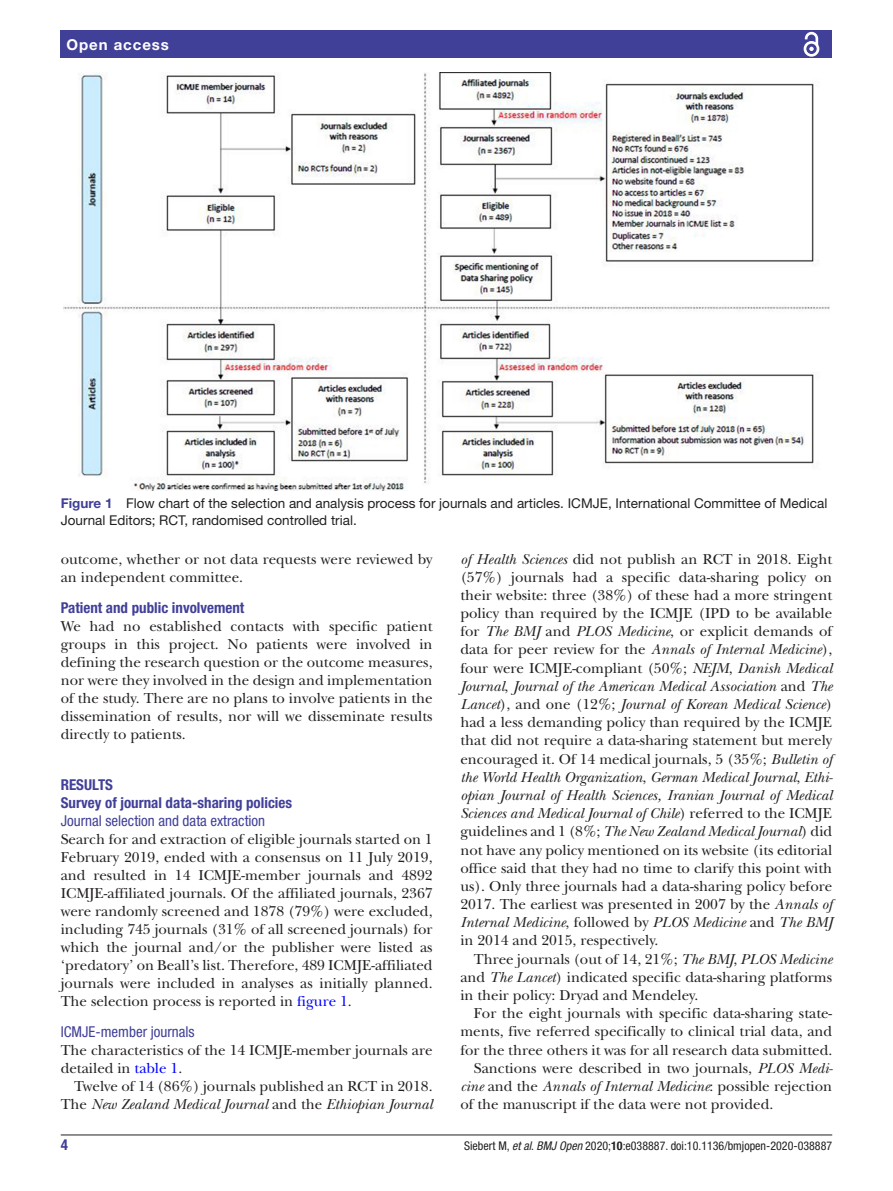
<style>
.page{position:relative;width:893px;height:1191px;background:#fff}
.page>*{position:absolute;margin:0;border:0;box-sizing:border-box;transform-origin:0 0}
.t1{font:15px/18.1px "New Baskerville";color:#231f20;text-align:justify}
.t2{font:700 condensed 15px/18px "Helvetica Neue LT Std";color:#414099}
.t3{font:condensed 15px "Helvetica Neue LT Std";color:#414099}
.t4{font:italic 15px "New Baskerville";color:#231f20}
.t5{font:700 15px "Helvetica Neue LT Std";letter-spacing:.065em;color:#fff}
.t6{font:13.5px/16.2px "Helvetica Neue LT Std";color:#231f20}
.t7{font:condensed 12px "Helvetica Neue LT Std";color:#231f20}
.s1{font-weight:700;color:#414099}
.s2{color:#00f}
.s3{font-style:italic}
.s4{font-style:normal}
.s5{font-weight:700}
</style>
<div class="page">
<hr style="left:61px;top:1134px;width:771px;height:1px;background:#231f20">
<div style="left:61px;top:31px;width:771px;height:27px;background:#414099"></div>
<svg style="left:803px;top:31px;width:17px;height:26px"></svg>
<img style="left:64px;top:73px;width:765px;height:418px">
<p class="t5" style="left:66px;top:35px;width:104px">Open access</p>
<p class="t6" style="left:61px;top:495px;width:768px"><span class="s1">Figure 1</span> Flow chart of the selection and analysis process for journals and articles. ICMJE, International Committee of Medical<br>Journal Editors; RCT, randomised controlled trial.</p>
<p class="t1" style="left:61px;top:550px;width:373px">outcome, whether or not data requests were reviewed by an independent committee.</p>
<p class="t2" style="left:61px;top:598px;width:185px">Patient and public involvement</p>
<p class="t1" style="left:61px;top:617px;width:373px">We had no established contacts with specific patient groups in this project. No patients were involved in defining the research question or the outcome measures, nor were they involved in the design and implementation of the study. There are no plans to involve patients in the dissemination of results, nor will we disseminate results directly to patients.</p>
<p class="t2" style="left:61px;top:775px;width:233px">Results<br>Survey of journal data-sharing policies</p>
<p class="t3" style="left:61px;top:811px;width:206px">Journal selection and data extraction</p>
<p class="t1" style="left:61px;top:830px;width:373px">Search for and extraction of eligible journals started on 1<br>February 2019, ended with a consensus on 11 July 2019, and resulted in 14 ICMJE-member journals and 4892<br>ICMJE-affiliated journals. Of the affiliated journals, 2367 were randomly screened and 1878 (79%) were excluded, including 745 journals (31% of all screened journals) for which the journal and/or the publisher were listed as ‘predatory’ on Beall’s list. Therefore, 489 ICMJE-affiliated journals were included in analyses as initially planned.<br>The selection process is reported in <span class="s2">figure 1</span>.</p>
<p class="t3" style="left:61px;top:1023px;width:135px">ICMJE-member journals</p>
<p class="t1" style="left:61px;top:1041px;width:373px">The characteristics of the 14 ICMJE-member journals are detailed in <span class="s2">table 1</span>.</p>
<p class="t1" style="left:61px;top:1077px;width:373px;text-align:right">Twelve of 14 (86%) journals published an RCT in 2018.<br>The <span class="s3">New Zealand Medical Journal</span> and the <span class="s3">Ethiopian Journal</span></p>
<p class="t1" style="left:460px;top:550px;width:374px"><span class="s3">of Health Sciences</span> did not publish an RCT in 2018. Eight (57%) journals had a specific data-sharing policy on their website: three (38%) of these had a more stringent policy than required by the ICMJE (IPD to be available for <span class="s3">The BMJ</span> and <span class="s3">PLOS Medicine</span>, or explicit demands of data for peer review for the <span class="s3">Annals of Internal Medicine</span>), four were ICMJE-compliant (50%; <span class="s3">NEJM</span>, <span class="s3">Danish Medical Journal</span>, <span class="s3">Journal of the American Medical Association</span> and <span class="s3">The Lancet</span>), and one (12%; <span class="s3">Journal of Korean Medical Science</span>) had a less demanding policy than required by the ICMJE that did not require a data-sharing statement but merely encouraged it. Of 14 medical journals, 5 (35%; <span class="s3">Bulletin of the World Health Organization</span>, <span class="s3">German Medical Journal</span>, <span class="s3">Ethi&shy;opian Journal of Health Sciences, Iranian Journal of Medical Sciences and Medical Journal of Chile</span>) referred to the ICMJE guidelines and 1 (8%; <span class="s3">The New Zealand Medical Journal</span>) did not have any policy mentioned on its website (its editorial office said that they had no time to clarify this point with us). Only three journals had a data-sharing policy before 2017. The earliest was presented in 2007 by the <span class="s3">Annals of Internal Medicine</span>, followed by <span class="s3">PLOS Medicine</span> and <span class="s3">The BMJ </span>in 2014 and 2015, respectively.</p>
<p class="t1" style="left:460px;top:949px;width:373px;text-indent:13px">Three journals (out of 14, 21%; <span class="s3">The BMJ</span>, <span class="s3">PLOS Medicine </span>and <span class="s3">The Lancet</span>) indicated specific data-sharing platforms in their policy: Dryad and Mendeley.</p>
<p class="t1" style="left:474px;top:1004px;width:360px">For the eight journals with specific data-sharing state-</p>
<p class="t1" style="left:460px;top:1022px;width:373px">ments, five referred specifically to clinical trial data, and</p>
<p class="t1" style="left:460px;top:1040px;width:373px">for the three others it was for all research data submitted.</p>
<p class="t1" style="left:474px;top:1059px;width:361px">Sanctions were described in two journals, <span class="s3">PLOS Medi-</span></p>
<p class="t4" style="left:460px;top:1077px;width:373px">cine <span class="s4">and the</span> Annals of Internal Medicine<span class="s4">: possible rejection</span></p>
<p class="t1" style="left:460px;top:1095px;width:314px">of the manuscript if the data were not provided.</p>
<p class="t2" style="left:61px;top:1135px;width:9px">4</p>
<p class="t7" style="left:464px;top:1138px;width:370px">Siebert M, <span class="s3">et al</span>. <span class="s3">BMJ Open</span> 2020;<span class="s5">10</span>:e038887. doi:10.1136/bmjopen-2020-038887</p>
</div>
